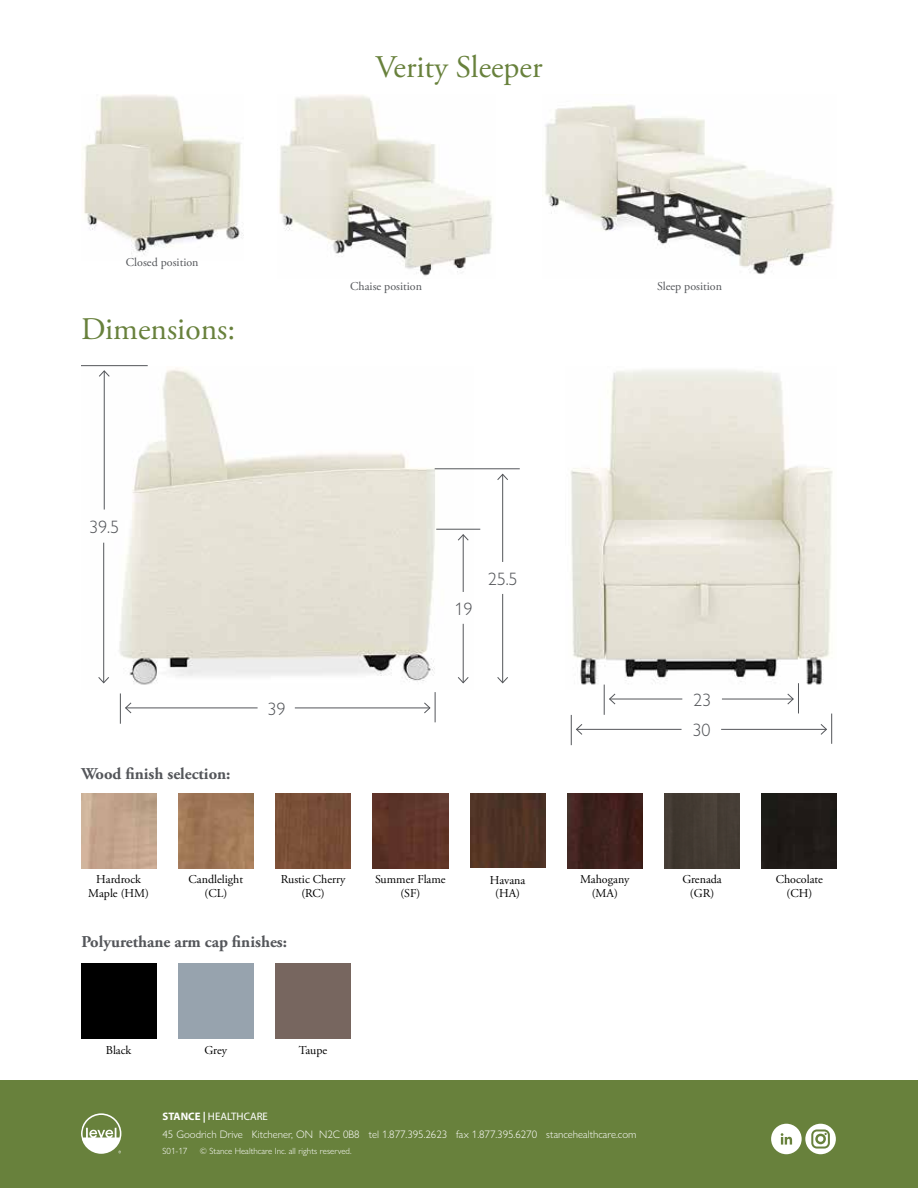
<style>
.page{position:relative;width:918px;height:1188px;background:#fff}
.page>*{position:absolute;margin:0;border:0;box-sizing:border-box;transform-origin:0 0}
.t1{font:31.5px "Adobe Garamond Pro";color:#68813c}
.t2{font:300 18px "Gill Sans Nova";color:#54565a}
.t3{font:700 16.5px "Adobe Garamond Pro";color:#54565a}
.t4{font:12px/13.5px "Adobe Garamond Pro";color:#000;text-align:center}
.t5{font:12px "Adobe Garamond Pro";color:#54565a}
.t6{font:300 10.8px "Gill Sans Nova";color:#fff}
.t7{font:10.8px "Myriad Pro";color:#fff}
.t8{font:300 9px "Gill Sans Nova";color:#fff}
.s1{font-weight:700}
</style>
<div class="page">
<img style="left:84px;top:95px;width:160px;height:160px">
<img style="left:545px;top:105px;width:289px;height:169px">
<img style="left:279px;top:95px;width:213px;height:181px">
<img style="left:81px;top:366px;width:393px;height:319px">
<img style="left:570px;top:370px;width:263px;height:320px">
<hr style="left:81px;top:365px;width:67px;height:1px;background:#54565a">
<hr style="left:436px;top:529px;width:44px;height:1px;background:#54565a">
<hr style="left:435px;top:468px;width:85px;height:1px;background:#54565a">
<hr style="left:463px;top:535px;width:1px;height:57px;background:#54565a">
<svg style="left:457px;top:533px;width:13px;height:9px"></svg>
<hr style="left:463px;top:624px;width:1px;height:59px;background:#54565a">
<svg style="left:457px;top:676px;width:13px;height:8px"></svg>
<hr style="left:502px;top:474px;width:1px;height:88px;background:#54565a">
<svg style="left:497px;top:473px;width:11px;height:8px"></svg>
<hr style="left:502px;top:594px;width:1px;height:89px;background:#54565a">
<svg style="left:497px;top:676px;width:11px;height:8px"></svg>
<hr style="left:104px;top:371px;width:1px;height:139px;background:#54565a">
<svg style="left:98px;top:369px;width:13px;height:9px"></svg>
<hr style="left:103px;top:543px;width:1px;height:140px;background:#54565a">
<svg style="left:97px;top:676px;width:13px;height:8px"></svg>
<hr style="left:604px;top:685px;width:1px;height:30px;background:#54565a">
<hr style="left:120px;top:693px;width:1px;height:31px;background:#54565a">
<hr style="left:435px;top:692px;width:1px;height:30px;background:#54565a">
<hr style="left:798px;top:683px;width:1px;height:30px;background:#54565a">
<hr style="left:126px;top:707px;width:132px;height:1px;background:#54565a">
<svg style="left:125px;top:702px;width:7px;height:12px"></svg>
<hr style="left:610px;top:699px;width:72px;height:1px;background:#54565a">
<svg style="left:609px;top:693px;width:7px;height:12px"></svg>
<hr style="left:295px;top:707px;width:135px;height:1px;background:#54565a">
<svg style="left:423px;top:702px;width:8px;height:12px"></svg>
<hr style="left:722px;top:699px;width:71px;height:1px;background:#54565a">
<svg style="left:786px;top:693px;width:8px;height:12px"></svg>
<hr style="left:571px;top:715px;width:1px;height:30px;background:#54565a">
<hr style="left:831px;top:714px;width:1px;height:30px;background:#54565a">
<hr style="left:577px;top:729px;width:105px;height:1px;background:#54565a">
<svg style="left:576px;top:724px;width:7px;height:11px"></svg>
<hr style="left:721px;top:729px;width:105px;height:1px;background:#54565a">
<svg style="left:820px;top:724px;width:7px;height:11px"></svg>
<div style="left:81px;top:964px;width:75px;height:75px;background:#000"></div>
<div style="left:178px;top:964px;width:76px;height:75px;background:#97a3ae"></div>
<div style="left:275px;top:964px;width:76px;height:75px;background:#77665f"></div>
<div style="left:0;top:1080px;width:918px;height:108px;background:#68813c"></div>
<svg style="left:81px;top:1113px;width:40px;height:41px"></svg>
<svg style="left:771px;top:1124px;width:65px;height:30px"></svg>
<img style="left:81px;top:793px;width:75px;height:76px">
<img style="left:178px;top:793px;width:76px;height:76px">
<div style="left:275px;top:793px;width:76px;height:76px;background:#784e37"></div>
<img style="left:373px;top:793px;width:75px;height:76px">
<img style="left:567px;top:793px;width:76px;height:76px">
<div style="left:664px;top:793px;width:76px;height:76px;background:#443b33"></div>
<div style="left:762px;top:793px;width:75px;height:76px;background:#1f1a17"></div>
<img style="left:471px;top:794px;width:75px;height:74px">
<p class="t5" style="left:126px;top:255px;width:74px">Closed position</p>
<h1 class="t1" style="left:81px;top:310px;width:156px">Dimensions:</h1>
<h1 class="t1" style="left:375px;top:48px;width:169px">Verity Sleeper</h1>
<p class="t5" style="left:350px;top:279px;width:73px">Chaise position</p>
<p class="t5" style="left:657px;top:279px;width:67px">Sleep position</p>
<h2 class="t2" style="left:89px;top:516px;width:31px">39.5</h2>
<h3 class="t3" style="left:81px;top:764px;width:151px">Wood finish selection:</h3>
<h2 class="t2" style="left:267px;top:697px;width:19px">39</h2>
<h2 class="t2" style="left:455px;top:598px;width:19px">19</h2>
<h2 class="t2" style="left:488px;top:568px;width:31px">25.5</h2>
<h2 class="t2" style="left:693px;top:689px;width:19px">23</h2>
<h2 class="t2" style="left:692px;top:719px;width:19px">30</h2>
<p class="t4" style="left:88px;top:873px;width:62px">Hardrock<br>Maple (HM)</p>
<p class="t4" style="left:189px;top:873px;width:56px">Candlelight (CL)</p>
<p class="t4" style="left:281px;top:873px;width:66px">Rustic Cherry (RC)</p>
<p class="t4" style="left:375px;top:873px;width:72px">Summer Flame (SF)</p>
<p class="t4" style="left:580px;top:873px;width:51px">Mahogany (MA)</p>
<p class="t4" style="left:682px;top:873px;width:41px">Grenada (GR)</p>
<p class="t4" style="left:776px;top:873px;width:49px">Chocolate (CH)</p>
<p class="t4" style="left:490px;top:874px;width:37px">Havana (HA)</p>
<h3 class="t3" style="left:81px;top:932px;width:207px">Polyurethane arm cap finishes:</h3>
<p class="t4" style="left:106px;top:1043px;width:27px">Black</p>
<p class="t4" style="left:205px;top:1043px;width:24px">Grey</p>
<p class="t4" style="left:299px;top:1043px;width:30px">Taupe</p>
<p class="t7" style="left:163px;top:1111px;width:107px"><span class="s1">STANCE |</span> HEALTHCARE</p>
<p class="t6" style="left:163px;top:1128px;width:475px">45 Goodrich Drive Kitchener, ON N2C 0B8 tel 1.877.395.2623 fax 1.877.395.6270 stancehealthcare.com</p>
<p class="t8" style="left:163px;top:1145px;width:26px">S01-17</p>
<p class="t8" style="left:200px;top:1145px;width:153px">© Stance Healthcare Inc. all rights reserved.</p>
</div>
